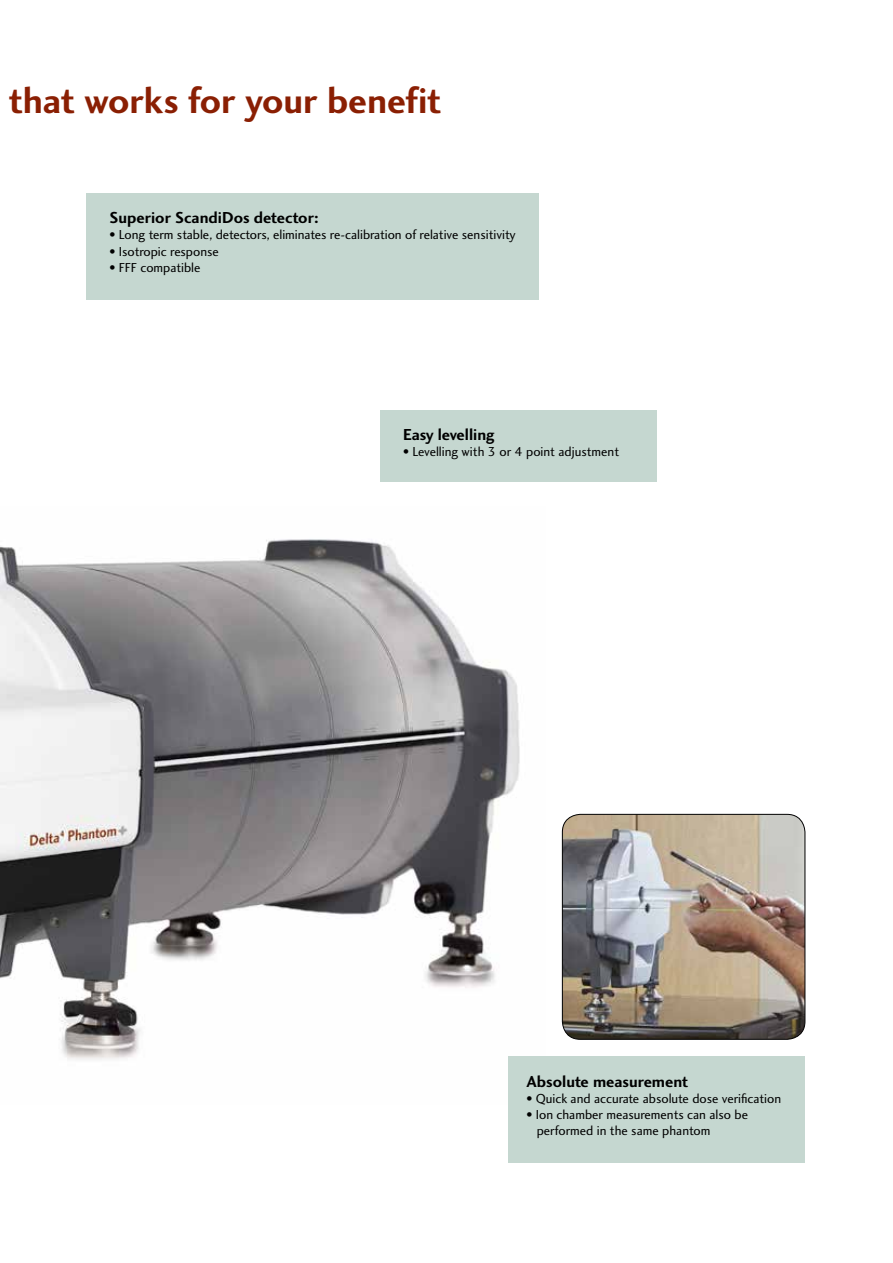
<style>
.page{position:relative;width:893px;height:1263px;background:#fff}
.page>*{position:absolute;margin:0;border:0;box-sizing:border-box;transform-origin:0 0}
.t1{font:37.5px "Charlotte Sans Bold Plain";letter-spacing:-.005em;color:#8a1f03}
.t2{font:16.5px "Charlotte Sans Bold Plain";color:#000}
.t3{font:13.5px/16.2px "Charlotte Sans Book Plain";color:#000}
</style>
<div class="page">
<div style="left:86px;top:193px;width:453px;height:106px;background:#c5d7d0"></div>
<div style="left:380px;top:410px;width:277px;height:71px;background:#c5d7d0"></div>
<img style="left:0;top:539px;width:520px;height:521px">
<div style="left:508px;top:1056px;width:297px;height:106px;background:#c5d7d0"></div>
<img style="left:562px;top:814px;width:243px;height:225px">
<div style="left:562px;top:814px;width:243px;height:226px;border:1px solid #000;border-radius:18px"></div>
<h1 class="t1" style="left:9px;top:78px;width:434px">that works for your benefit</h1>
<p class="t2" style="left:109px;top:208px;width:211px">Superior ScandiDos detector:</p>
<p class="t3" style="left:109px;top:227px;width:408px">• Long term stable, detectors, eliminates re-calibration of relative sensitivity</p>
<p class="t3" style="left:109px;top:243px;width:111px">• Isotropic response</p>
<p class="t3" style="left:109px;top:259px;width:93px">• FFF compatible</p>
<p class="t2" style="left:403px;top:424px;width:93px">Easy levelling</p>
<p class="t3" style="left:403px;top:443px;width:218px">• Levelling with 3 or 4 point adjustment</p>
<p class="t2" style="left:526px;top:1071px;width:163px">Absolute measurement</p>
<p class="t3" style="left:526px;top:1090px;width:256px">• Quick and accurate absolute dose verification</p>
<p class="t3" style="left:537px;top:1106px;width:213px;text-indent:-10px">• Ion chamber measurements can also be performed in the same phantom</p>
</div>
